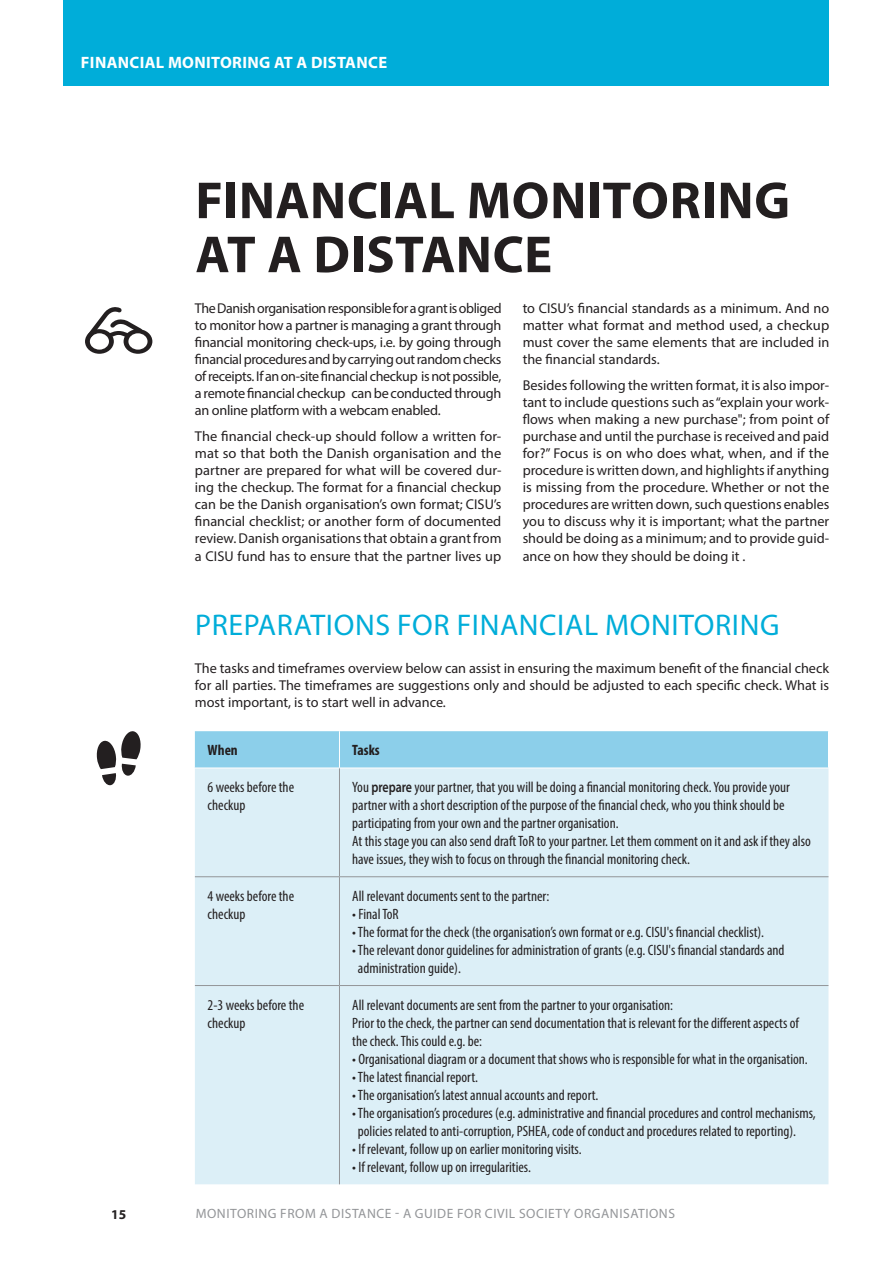
<style>
.page{position:relative;width:893px;height:1263px;background:#fff}
.page>*{position:absolute;margin:0;border:0;box-sizing:border-box;transform-origin:0 0}
.t1{font:700 52.5px/54px "Myriad Pro";letter-spacing:.01em;color:#231f20}
.t2{font:30px "Myriad Pro";letter-spacing:.02em;color:#00add9}
.t3{font:700 16.5px "Myriad Pro";letter-spacing:.02em;color:#fff}
.t4{font:condensed 15px/18px "Myriad Pro";color:#231f20}
.t5{font:15px "Myriad Variable Concept";color:#231f20}
.t6{font:14.25px/17.1px "Myriad Pro";color:#231f20;text-align:justify}
.t7{font:13.5px "Myriad Pro";letter-spacing:.04em;color:#939598}
.t8{font:700 13.5px "Myriad Pro";color:#231f20}
.s1{font-weight:600;font-stretch:normal}
</style>
<div class="page">
<svg style="left:85px;top:307px;width:67px;height:47px"></svg>
<div style="left:64px;top:0;width:765px;height:85px;background:#00add9"></div>
<svg style="left:97px;top:731px;width:44px;height:54px"></svg>
<div style="left:195px;top:731px;width:633px;height:37px;background:#8ccfea"></div>
<div style="left:195px;top:769px;width:633px;height:415px;background:#dceff7"></div>
<hr style="left:339px;top:731px;width:1px;height:37px;background:#fff">
<hr style="left:339px;top:768px;width:1px;height:108px;background:#939598">
<hr style="left:195px;top:876px;width:144px;height:1px;background:#939598">
<hr style="left:339px;top:876px;width:489px;height:1px;background:#939598">
<hr style="left:339px;top:877px;width:1px;height:108px;background:#939598">
<hr style="left:195px;top:985px;width:144px;height:1px;background:#939598">
<hr style="left:339px;top:985px;width:489px;height:1px;background:#939598">
<hr style="left:339px;top:986px;width:1px;height:198px;background:#939598">
<p class="t3" style="left:81px;top:52px;width:308px">FINANCIAL MONITORING AT A DISTANCE</p>
<h1 class="t1" style="left:195px;top:172px;width:596px">FINANCIAL MONITORING<br>AT A DISTANCE</h1>
<p class="t6" style="left:195px;top:299px;width:308px">The Danish organisation responsible for a grant is obliged to monitor how a partner is managing a grant through financial monitoring check-ups, i.e. by going through financial procedures and by carrying out random checks of receipts. If an on-site financial checkup is not possible, a remote financial checkup can be conducted through an online platform with a webcam enabled.</p>
<p class="t6" style="left:195px;top:427px;width:308px">The financial check-up should follow a written for&shy;mat so that both the Danish organisation and the partner are prepared for what will be covered dur&shy;ing the checkup. The format for a financial checkup can be the Danish organisation’s own format; CISU’s financial checklist; or another form of documented review. Danish organisations that obtain a grant from a CISU fund has to ensure that the partner lives up</p>
<p class="t6" style="left:523px;top:299px;width:308px">to CISU’s financial standards as a minimum. And no matter what format and method used, a checkup must cover the same elements that are included in the financial standards.</p>
<p class="t6" style="left:523px;top:376px;width:308px">Besides following the written format, it is also impor&shy;tant to include questions such as “explain your work&shy;flows when making a new purchase"; from point of purchase and until the purchase is received and paid for?” Focus is on who does what, when, and if the procedure is written down, and highlights if anything is missing from the procedure. Whether or not the procedures are written down, such questions enables you to discuss why it is important; what the partner should be doing as a minimum; and to provide guid&shy;ance on how they should be doing it .</p>
<h2 class="t2" style="left:195px;top:606px;width:586px">PREPARATIONS FOR FINANCIAL MONITORING</h2>
<p class="t6" style="left:195px;top:659px;width:636px">The tasks and timeframes overview below can assist in ensuring the maximum benefit of the financial check for all parties. The timeframes are suggestions only and should be adjusted to each specific check. What is most important, is to start well in advance.</p>
<p class="t5" style="left:208px;top:741px;width:32px">When</p>
<p class="t5" style="left:352px;top:741px;width:29px">Tasks</p>
<p class="t4" style="left:208px;top:778px;width:88px">6 weeks before the checkup</p>
<p class="t4" style="left:352px;top:778px;width:460px">You <span class="s1">prepare</span> your partner, that you will be doing a financial monitoring check. You provide your partner with a short description of the purpose of the financial check, who you think should be participating from your own and the partner organisation.<br>At this stage you can also send draft ToR to your partner. Let them comment on it and ask if they also have issues, they wish to focus on through the financial monitoring check.</p>
<p class="t4" style="left:208px;top:887px;width:88px">4 weeks before the checkup</p>
<p class="t4" style="left:352px;top:887px;width:199px">All relevant documents sent to the partner:</p>
<p class="t4" style="left:352px;top:905px;width:48px">• Final ToR</p>
<p class="t4" style="left:352px;top:923px;width:413px">• The format for the check (the organisation’s own format or e.g. CISU's financial checklist).</p>
<p class="t4" style="left:358px;top:941px;width:428px;text-indent:-6px">• The relevant donor guidelines for administration of grants (e.g. CISU's financial standards and administration guide).</p>
<p class="t4" style="left:208px;top:995px;width:98px">2-3 weeks before the checkup</p>
<p class="t4" style="left:352px;top:995px;width:448px">All relevant documents are sent from the partner to your organisation:<br>Prior to the check, the partner can send documentation that is relevant for the different aspects of the check. This could e.g. be:</p>
<p class="t4" style="left:352px;top:1049px;width:457px">• Organisational diagram or a document that shows who is responsible for what in the organisation.</p>
<p class="t4" style="left:352px;top:1067px;width:127px">• The latest financial report.</p>
<p class="t4" style="left:352px;top:1085px;width:248px">• The organisation’s latest annual accounts and report.</p>
<p class="t4" style="left:358px;top:1103px;width:459px;text-indent:-6px">• The organisation’s procedures (e.g. administrative and financial procedures and control mechanisms, policies related to anti-corruption, PSHEA, code of conduct and procedures related to reporting).</p>
<p class="t4" style="left:352px;top:1139px;width:231px">• If relevant, follow up on earlier monitoring visits.</p>
<p class="t4" style="left:352px;top:1157px;width:180px">• If relevant, follow up on irregularities.</p>
<p class="t8" style="left:111px;top:1206px;width:17px">15</p>
<p class="t7" style="left:196px;top:1205px;width:481px">MONITORING FROM A DISTANCE - A GUIDE FOR CIVIL SOCIETY ORGANISATIONS</p>
</div>
